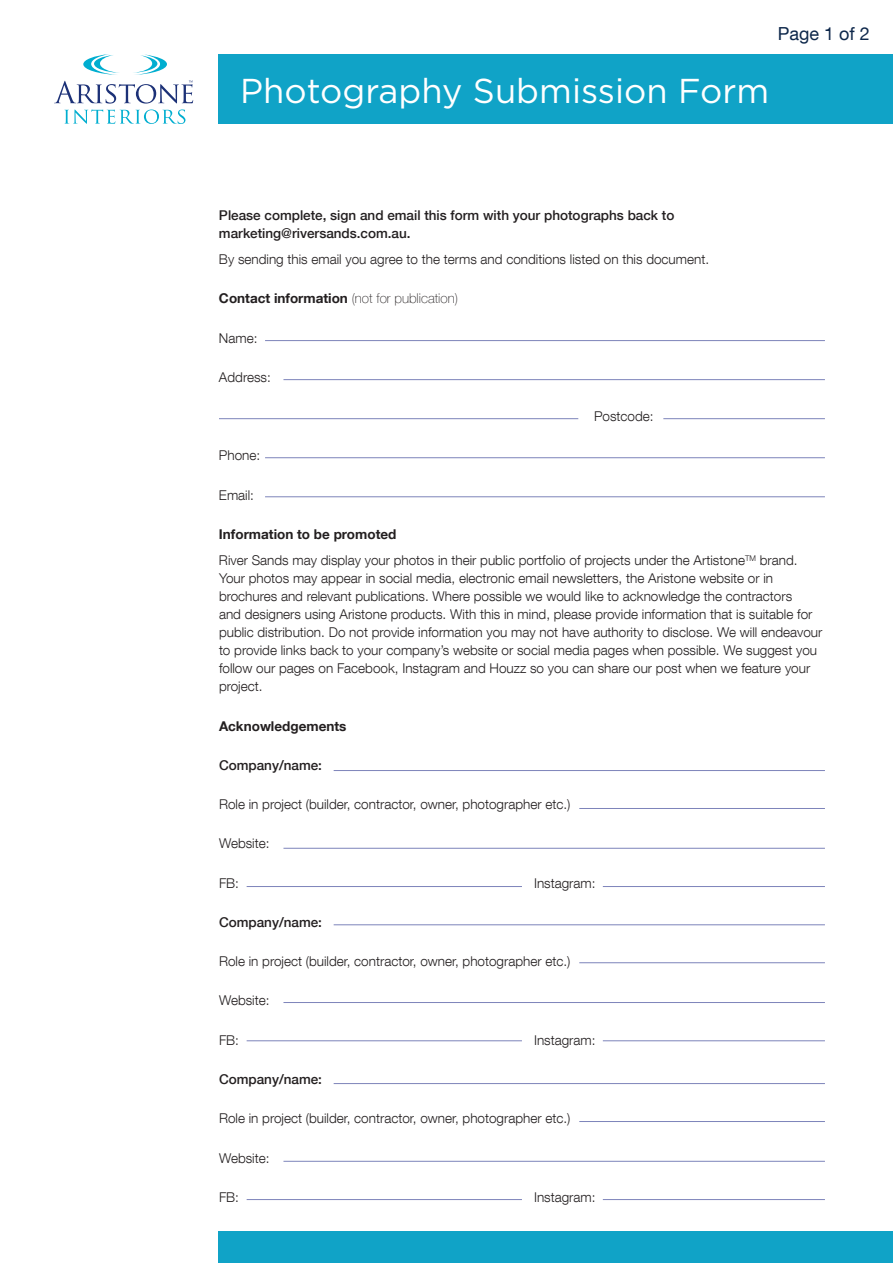
<style>
.page{position:relative;width:893px;height:1263px;background:#fff}
.page>*{position:absolute;margin:0;border:0;box-sizing:border-box;transform-origin:0 0}
.t1{font:34.5px "Gotham";color:#fff}
.t2{font:18px "Helvetica Neue LT Com";color:#0e284b}
.t3{font:300 13.5px/18px "Helvetica Neue LT Com";color:#231f20}
.t4{font:500 13.5px/18px "Helvetica Neue LT Com";color:#231f20}
.t5{font:100 13.5px "Helvetica Neue LT Com";color:#231f20}
.t6{font:700 13.5px "Helvetica Neue LT Com";color:#231f20}
.s1{font-weight:700}
</style>
<div class="page">
<svg style="left:54px;top:54px;width:139px;height:70px"></svg>
<div style="left:219px;top:54px;width:674px;height:70px;background:#10a3c7"></div>
<div style="left:219px;top:1231px;width:674px;height:32px;background:#10a3c7"></div>
<hr style="left:265px;top:340px;width:560px;height:1px;background:#7d84ba">
<hr style="left:219px;top:418px;width:359px;height:1px;background:#7d84ba">
<hr style="left:663px;top:418px;width:162px;height:1px;background:#7d84ba">
<hr style="left:265px;top:457px;width:560px;height:1px;background:#7d84ba">
<hr style="left:265px;top:496px;width:560px;height:1px;background:#7d84ba">
<hr style="left:334px;top:770px;width:491px;height:1px;background:#7d84ba">
<hr style="left:334px;top:924px;width:491px;height:1px;background:#7d84ba">
<hr style="left:334px;top:1083px;width:491px;height:1px;background:#7d84ba">
<hr style="left:603px;top:886px;width:222px;height:1px;background:#7d84ba">
<hr style="left:603px;top:1040px;width:222px;height:1px;background:#7d84ba">
<hr style="left:603px;top:1199px;width:222px;height:1px;background:#7d84ba">
<hr style="left:247px;top:886px;width:275px;height:1px;background:#7d84ba">
<hr style="left:247px;top:1040px;width:275px;height:1px;background:#7d84ba">
<hr style="left:247px;top:1199px;width:275px;height:1px;background:#7d84ba">
<hr style="left:579px;top:808px;width:246px;height:1px;background:#7d84ba">
<hr style="left:579px;top:962px;width:246px;height:1px;background:#7d84ba">
<hr style="left:579px;top:1121px;width:246px;height:1px;background:#7d84ba">
<hr style="left:283px;top:848px;width:542px;height:1px;background:#7d84ba">
<hr style="left:283px;top:1002px;width:542px;height:1px;background:#7d84ba">
<hr style="left:283px;top:1161px;width:542px;height:1px;background:#7d84ba">
<hr style="left:283px;top:379px;width:542px;height:1px;background:#7d84ba">
<h2 class="t2" style="left:778px;top:22px;width:94px">Page 1 of 2</h2>
<h1 class="t1" style="left:240px;top:68px;width:530px">Photography Submission Form</h1>
<p class="t4" style="left:219px;top:206px;width:457px">Please complete, sign and email this form with your photographs back to marketing@riversands.com.au.</p>
<p class="t3" style="left:219px;top:250px;width:492px">By sending this email you agree to the terms and conditions listed on this document.</p>
<p class="t5" style="left:219px;top:290px;width:241px"><span class="s1">Contact information</span> (not for publication)</p>
<p class="t3" style="left:219px;top:328px;width:40px">Name:</p>
<p class="t3" style="left:219px;top:368px;width:53px">Address:</p>
<p class="t3" style="left:594px;top:407px;width:61px">Postcode:</p>
<p class="t3" style="left:219px;top:446px;width:43px">Phone:</p>
<p class="t3" style="left:219px;top:485px;width:37px">Email:</p>
<p class="t3" style="left:219px;top:520px;width:580px;line-height:26.5px"><span class="s1">Information to be promoted<br></span>River Sands may display your photos in their public portfolio of projects under the Artistone<sup>TM</sup> brand.</p>
<p class="t3" style="left:219px;top:569px;width:605px">Your photos may appear in social media, electronic email newsletters, the Aristone website or in brochures and relevant publications. Where possible we would like to acknowledge the contractors<br>and designers using Aristone products. With this in mind, please provide information that is suitable for public distribution. Do not provide information you may not have authority to disclose. We will endeavour to provide links back to your company’s website or social media pages when possible. We suggest you follow our pages on Facebook, Instagram and Houzz so you can share our post when we feature your project.</p>
<p class="t6" style="left:219px;top:717px;width:129px">Acknowledgements</p>
<p class="t4" style="left:219px;top:756px;width:105px">Company/name:</p>
<p class="t3" style="left:219px;top:795px;width:353px">Role in project (builder, contractor, owner, photographer etc.)</p>
<p class="t3" style="left:219px;top:834px;width:52px">Website:</p>
<p class="t3" style="left:219px;top:873px;width:22px">FB:</p>
<p class="t3" style="left:534px;top:873px;width:63px">Instagram:</p>
<p class="t4" style="left:219px;top:913px;width:105px">Company/name:</p>
<p class="t3" style="left:219px;top:952px;width:353px">Role in project (builder, contractor, owner, photographer etc.)</p>
<p class="t3" style="left:219px;top:991px;width:52px">Website:</p>
<p class="t3" style="left:219px;top:1031px;width:22px">FB:</p>
<p class="t3" style="left:534px;top:1031px;width:63px">Instagram:</p>
<p class="t4" style="left:219px;top:1070px;width:105px">Company/name:</p>
<p class="t3" style="left:219px;top:1109px;width:353px">Role in project (builder, contractor, owner, photographer etc.)</p>
<p class="t3" style="left:219px;top:1148px;width:52px">Website:</p>
<p class="t3" style="left:219px;top:1188px;width:22px">FB:</p>
<p class="t3" style="left:534px;top:1188px;width:63px">Instagram:</p>
</div>
